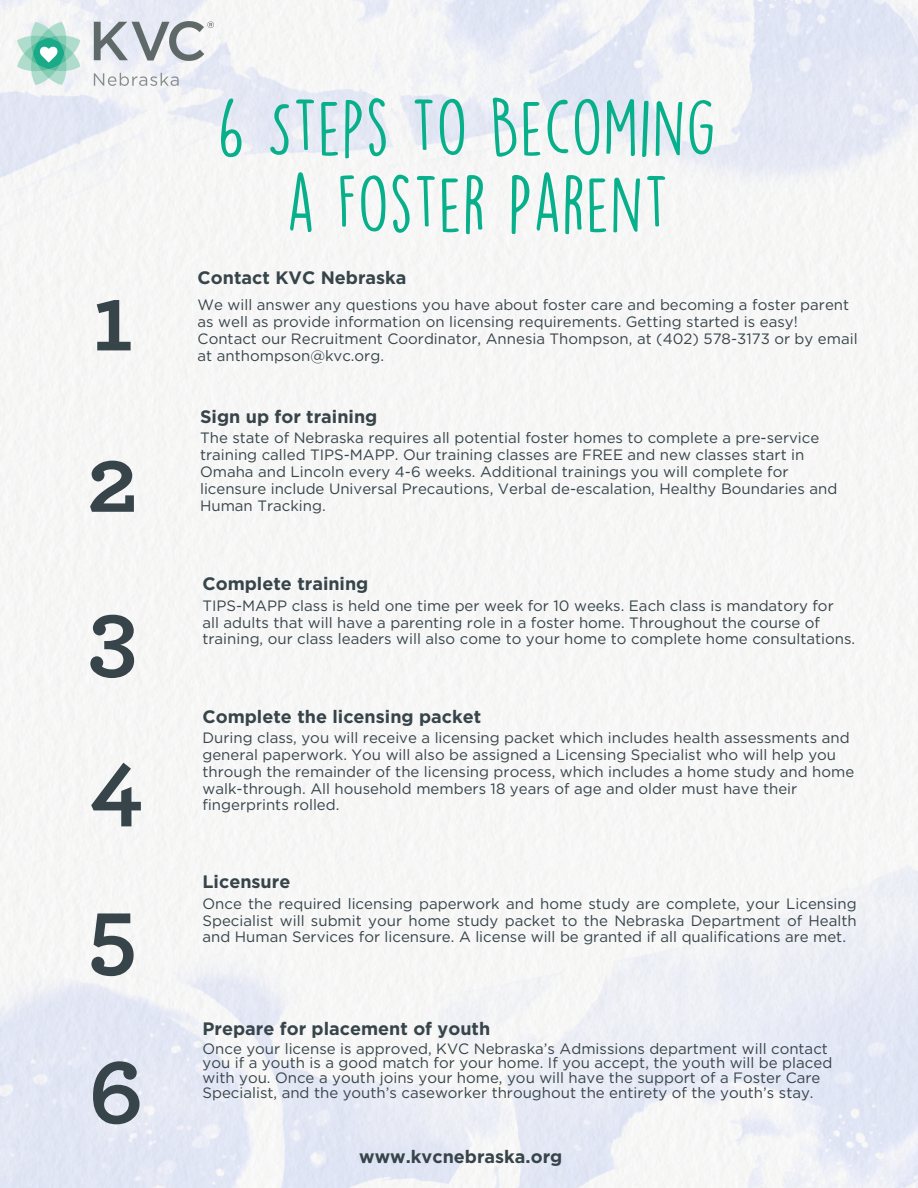
<style>
.page{position:relative;width:918px;height:1188px;background:#fff}
.page>*{position:absolute;margin:0;border:0;box-sizing:border-box;transform-origin:0 0}
.t1{font:700 96px "Archer";color:#37444a}
.t2{font:72px "Lemon Yellow Sun";color:#07af8a}
.t3{font:700 18px "Gotham";color:#37444a}
.t4{font:15px/16.8px "Gotham";color:#37444a}
</style>
<div class="page">
<img style="left:18px;top:21px;width:196px;height:64px">
<p class="t1" style="left:92px;top:258px;width:43px">1</p>
<p class="t1" style="left:87px;top:420px;width:52px">2</p>
<p class="t1" style="left:89px;top:574px;width:50px">3</p>
<p class="t1" style="left:89px;top:723px;width:56px">4</p>
<p class="t1" style="left:88px;top:872px;width:51px">5</p>
<p class="t1" style="left:89px;top:1031px;width:56px">6</p>
<h1 class="t2" style="left:217px;top:83px;width:500px">6 STEPS TO BECOMING</h1>
<p class="t2" style="left:286px;top:159px;width:384px">A FOSTER PARENT</p>
<p class="t3" style="left:198px;top:270px;width:210px">Contact KVC Nebraska</p>
<p class="t4" style="left:198px;top:297px;width:662px">We will answer any questions you have about foster care and becoming a foster parent as well as provide information on licensing requirements. Getting started is easy!<br>Contact our Recruitment Coordinator, Annesia Thompson, at (402) 578-3173 or by email at anthompson@kvc.org.</p>
<p class="t3" style="left:200px;top:409px;width:179px">Sign up for training</p>
<p class="t4" style="left:200px;top:430px;width:639px">The state of Nebraska requires all potential foster homes to complete a pre-service training called TIPS-MAPP. Our training classes are FREE and new classes start in Omaha and Lincoln every 4-6 weeks. Additional trainings you will complete for licensure include Universal Precautions, Verbal de-escalation, Healthy Boundaries and Human Tracking.</p>
<p class="t3" style="left:202px;top:576px;width:167px">Complete training</p>
<h1 class="t4" style="left:202px;top:598px;width:654px">TIPS-MAPP class is held one time per week for 10 weeks. Each class is mandatory for<br>all adults that will have a parenting role in a foster home. Throughout the course of training, our class leaders will also come to your home to complete home consultations.</h1>
<p class="t3" style="left:202px;top:708px;width:280px">Complete the licensing packet</p>
<p class="t4" style="left:202px;top:730px;width:653px">During class, you will receive a licensing packet which includes health assessments and general paperwork. You will also be assigned a Licensing Specialist who will help you through the remainder of the licensing process, which includes a home study and home walk-through. All household members 18 years of age and older must have their fingerprints rolled.</p>
<p class="t3" style="left:202px;top:874px;width:89px">Licensure</p>
<p class="t4" style="left:202px;top:896px;width:656px;text-align:justify">Once the required licensing paperwork and home study are complete, your Licensing Specialist will submit your home study packet to the Nebraska Department of Health and Human Services for licensure. A license will be granted if all qualifications are met.</p>
<p class="t3" style="left:202px;top:1020px;width:289px">Prepare for placement of youth</p>
<p class="t4" style="left:202px;top:1042px;width:631px;line-height:14.7px">Once your license is approved, KVC Nebraska’s Admissions department will contact you if a youth is a good match for your home. If you accept, the youth will be placed with you. Once a youth joins your home, you will have the support of a Foster Care Specialist, and the youth’s caseworker throughout the entirety of the youth’s stay.</p>
<p class="t3" style="left:359px;top:1149px;width:205px">www.kvcnebraska.org</p>
</div>
